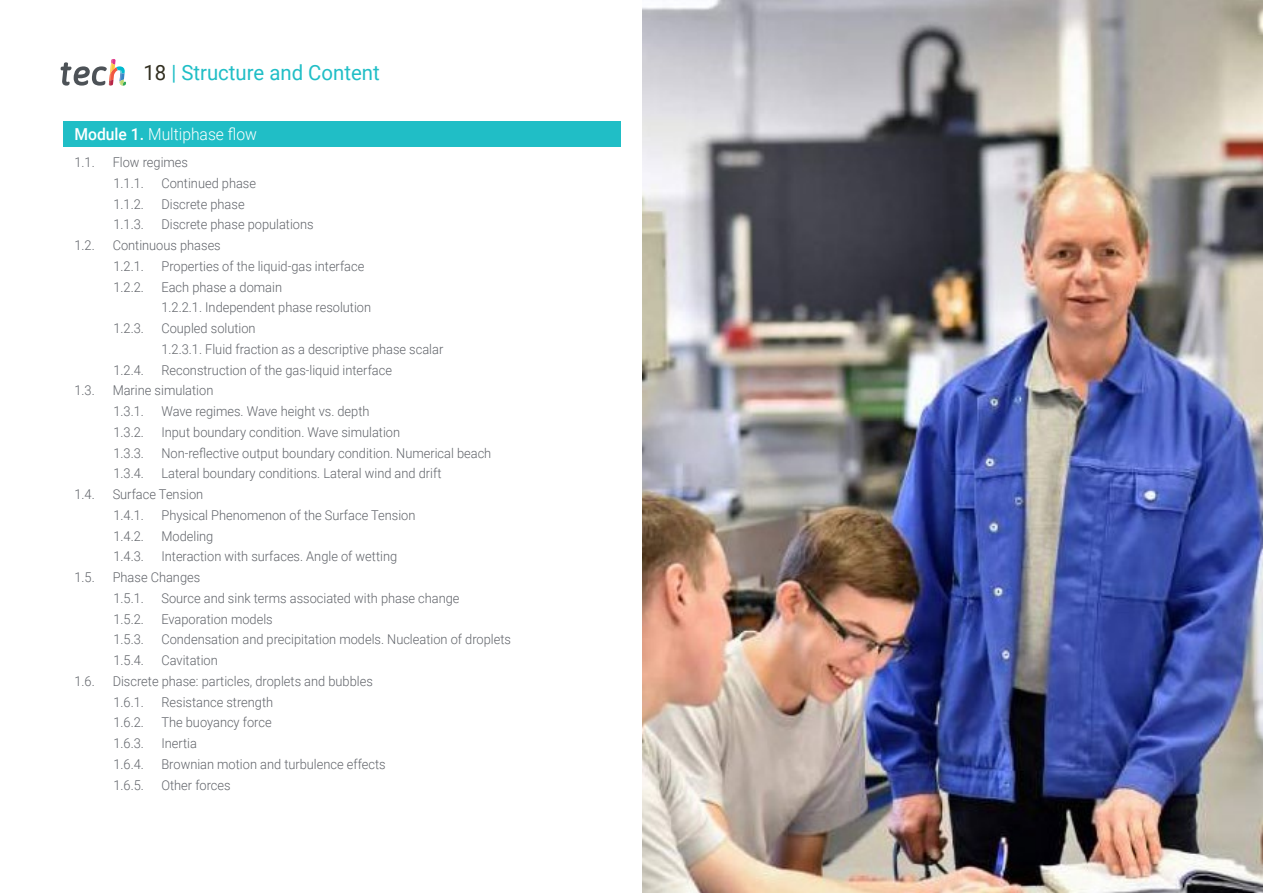
<style>
.page{position:relative;width:1263px;height:893px;background:#fff}
.page>*{position:absolute;margin:0;border:0;box-sizing:border-box;transform-origin:0 0}
.t1{font:21px "Roboto";color:#20bec6}
.t2{font:300 16.5px "Roboto";color:#fff;scale:.95 1}
.t3{font:300 13.5px/20.7px "Roboto";color:#61646a;scale:.95 1}
.s1{color:#312e20}
.s2{font-weight:500}
</style>
<div class="page">
<div style="left:63px;top:121px;width:558px;height:25px;background:#20bec6"></div>
<img style="left:642px;top:0;width:621px;height:893px">
<svg style="left:61px;top:59px;width:65px;height:27px"></svg>
<h1 class="t1" style="left:144px;top:57px;width:238px"><span class="s1">18</span> | Structure and Content</h1>
<p class="t2" style="left:74px;top:123px;width:194px"><span class="s2">Module 1.</span> Multiphase flow</p>
<p class="t3" style="left:74px;top:151px;width:23px">1.1.</p>
<p class="t3" style="left:113px;top:151px;width:81px">Flow regimes<br>1.1.1.</p>
<p class="t3" style="left:161px;top:172px;width:101px">Continued phase</p>
<p class="t3" style="left:113px;top:193px;width:34px">1.1.2.</p>
<p class="t3" style="left:161px;top:193px;width:89px">Discrete phase</p>
<p class="t3" style="left:113px;top:214px;width:34px">1.1.3.</p>
<p class="t3" style="left:161px;top:214px;width:162px">Discrete phase populations</p>
<p class="t3" style="left:74px;top:234px;width:23px">1.2.</p>
<p class="t3" style="left:113px;top:234px;width:115px">Continuous phases<br>1.2.1.</p>
<p class="t3" style="left:161px;top:255px;width:215px">Properties of the liquid-gas interface</p>
<p class="t3" style="left:113px;top:276px;width:34px">1.2.2.</p>
<p class="t3" style="left:161px;top:276px;width:222px">Each phase a domain<br>1.2.2.1. Independent phase resolution</p>
<p class="t3" style="left:113px;top:317px;width:34px">1.2.3.</p>
<p class="t3" style="left:161px;top:317px;width:298px">Coupled solution<br>1.2.3.1. Fluid fraction as a descriptive phase scalar</p>
<p class="t3" style="left:113px;top:359px;width:34px">1.2.4.</p>
<p class="t3" style="left:161px;top:359px;width:244px">Reconstruction of the gas-liquid interface</p>
<p class="t3" style="left:74px;top:380px;width:23px">1.3.</p>
<p class="t3" style="left:113px;top:380px;width:107px">Marine simulation<br>1.3.1.</p>
<p class="t3" style="left:161px;top:400px;width:221px">Wave regimes. Wave height vs. depth</p>
<p class="t3" style="left:113px;top:421px;width:34px">1.3.2.</p>
<p class="t3" style="left:161px;top:421px;width:253px">Input boundary condition. Wave simulation</p>
<p class="t3" style="left:113px;top:442px;width:34px">1.3.3.</p>
<p class="t3" style="left:161px;top:442px;width:349px">Non-reflective output boundary condition. Numerical beach</p>
<p class="t3" style="left:113px;top:463px;width:34px">1.3.4.</p>
<p class="t3" style="left:161px;top:463px;width:296px">Lateral boundary conditions. Lateral wind and drift</p>
<p class="t3" style="left:74px;top:483px;width:23px">1.4.</p>
<p class="t3" style="left:113px;top:483px;width:97px">Surface Tension<br>1.4.1.</p>
<p class="t3" style="left:161px;top:504px;width:269px">Physical Phenomenon of the Surface Tension</p>
<p class="t3" style="left:113px;top:525px;width:34px">1.4.2.</p>
<p class="t3" style="left:161px;top:525px;width:56px">Modeling</p>
<p class="t3" style="left:113px;top:546px;width:34px">1.4.3.</p>
<p class="t3" style="left:161px;top:546px;width:250px">Interaction with surfaces. Angle of wetting</p>
<p class="t3" style="left:74px;top:566px;width:23px">1.5.</p>
<p class="t3" style="left:113px;top:566px;width:94px">Phase Changes<br>1.5.1.</p>
<p class="t3" style="left:161px;top:587px;width:315px">Source and sink terms associated with phase change</p>
<p class="t3" style="left:113px;top:608px;width:34px">1.5.2.</p>
<p class="t3" style="left:161px;top:608px;width:119px">Evaporation models</p>
<p class="t3" style="left:113px;top:629px;width:34px">1.5.3.</p>
<p class="t3" style="left:161px;top:629px;width:369px">Condensation and precipitation models. Nucleation of droplets</p>
<p class="t3" style="left:113px;top:649px;width:34px">1.5.4.</p>
<p class="t3" style="left:161px;top:649px;width:61px">Cavitation</p>
<p class="t3" style="left:74px;top:670px;width:23px">1.6.</p>
<p class="t3" style="left:113px;top:670px;width:275px">Discrete phase: particles, droplets and bubbles<br>1.6.1.</p>
<p class="t3" style="left:161px;top:691px;width:119px">Resistance strength</p>
<p class="t3" style="left:113px;top:712px;width:34px">1.6.2.</p>
<p class="t3" style="left:161px;top:712px;width:118px">The buoyancy force</p>
<p class="t3" style="left:113px;top:732px;width:34px">1.6.3.</p>
<p class="t3" style="left:161px;top:732px;width:39px">Inertia</p>
<p class="t3" style="left:113px;top:753px;width:34px">1.6.4.</p>
<p class="t3" style="left:161px;top:753px;width:238px">Brownian motion and turbulence effects</p>
<p class="t3" style="left:113px;top:774px;width:34px">1.6.5.</p>
<p class="t3" style="left:161px;top:774px;width:74px">Other forces</p>
</div>
